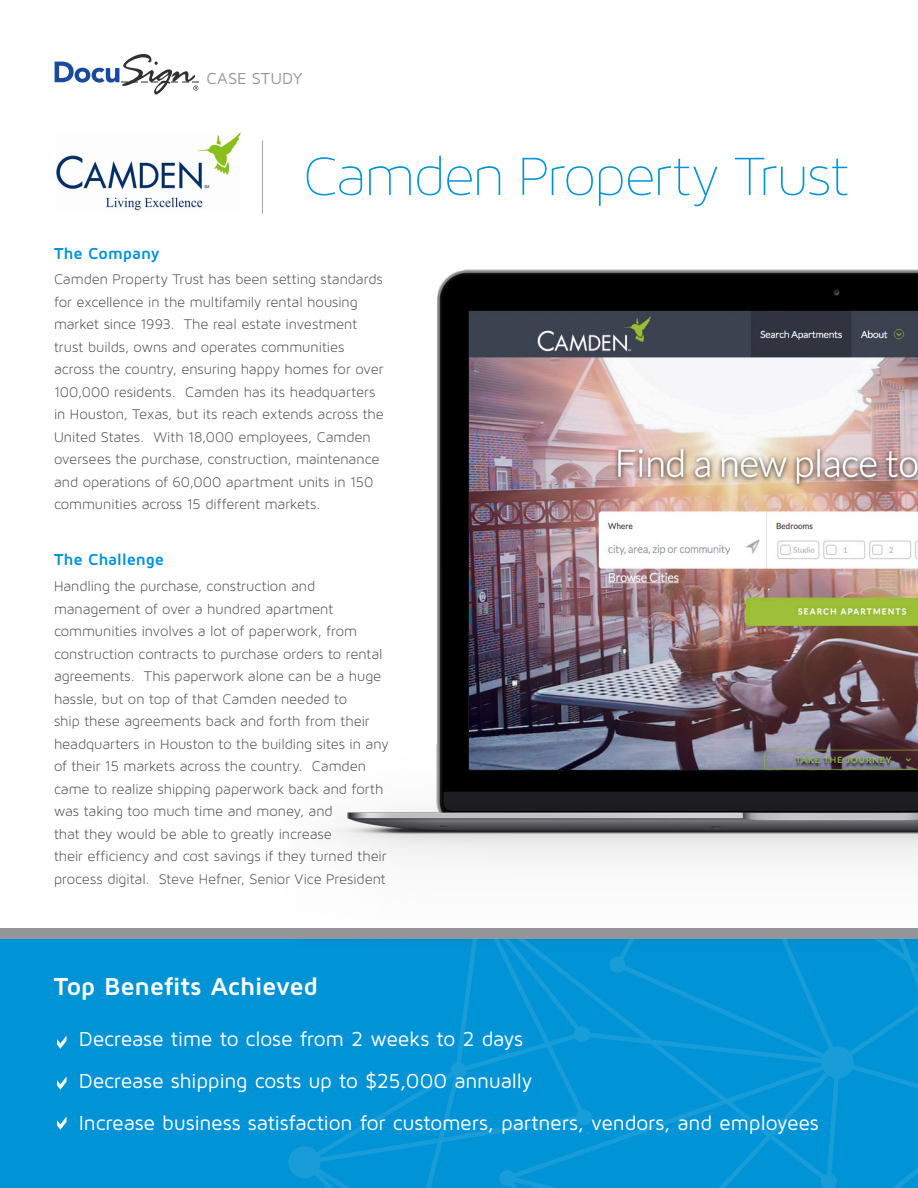
<style>
.page{position:relative;width:918px;height:1188px;background:#fff}
.page>*{position:absolute;margin:0;border:0;box-sizing:border-box;transform-origin:0 0}
.Headline{font:59.85px "Maven Pro Light 200";letter-spacing:-.025em;color:#0093d5}
.t1{font:700 25.5px "Maven Pro";letter-spacing:-.015em;color:#fff}
.t2{font:21px "Maven Pro";letter-spacing:-.01em;color:#fff}
.t3{font:700 16.5px "Maven Pro";letter-spacing:-.005em;color:#0093d5}
.subhead{font:16.5px "Maven Pro";color:#939598}
.body{font:15px/22.5px "Maven Pro Light 300";letter-spacing:-.005em;color:#4a4b4b}
</style>
<div class="page">
<img style="left:0;top:54px;width:918px;height:1134px">
<div style="left:0;top:929px;width:918px;height:10px;background:#939598"></div>
<svg style="left:57px;top:1077px;width:9px;height:13px"></svg>
<svg style="left:57px;top:1036px;width:9px;height:13px"></svg>
<svg style="left:57px;top:1117px;width:9px;height:13px"></svg>
<img style="left:469px;top:311px;width:449px;height:460px">
<img style="left:52px;top:123px;width:192px;height:101px">
<hr style="left:262px;top:140px;width:1px;height:74px;background:#a7a2a0">
<p class="subhead" style="left:207px;top:68px;width:97px">CASE STUDY</p>
<p class="Headline" style="left:303px;top:144px;width:548px">Camden Property Trust</p>
<p class="t3" style="left:54px;top:243px;width:107px">The Company</p>
<p class="body" style="left:54px;top:268px;width:331px">Camden Property Trust has been setting standards for excellence in the multifamily rental housing market since 1993. The real estate investment trust builds, owns and operates communities across the country, ensuring happy homes for over 100,000 residents. Camden has its headquarters in Houston, Texas, but its reach extends across the United States. With 18,000 employees, Camden oversees the purchase, construction, maintenance and operations of 60,000 apartment units in 150 communities across 15 different markets.</p>
<p class="t3" style="left:54px;top:549px;width:112px">The Challenge</p>
<p class="body" style="left:54px;top:575px;width:336px">Handling the purchase, construction and management of over a hundred apartment communities involves a lot of paperwork, from construction contracts to purchase orders to rental agreements. This paperwork alone can be a huge hassle, but on top of that Camden needed to<br>ship these agreements back and forth from their headquarters in Houston to the building sites in any of their 15 markets across the country. Camden came to realize shipping paperwork back and forth was taking too much time and money, and<br>that they would be able to greatly increase<br>their efficiency and cost savings if they turned their process digital. Steve Hefner, Senior Vice President</p>
<p class="t1" style="left:54px;top:971px;width:266px">Top Benefits Achieved</p>
<p class="t2" style="left:79px;top:1026px;width:446px">Decrease time to close from 2 weeks to 2 days</p>
<p class="t2" style="left:79px;top:1068px;width:455px">Decrease shipping costs up to $25,000 annually</p>
<p class="t2" style="left:79px;top:1109px;width:742px">Increase business satisfaction for customers, partners, vendors, and employees</p>
</div>
